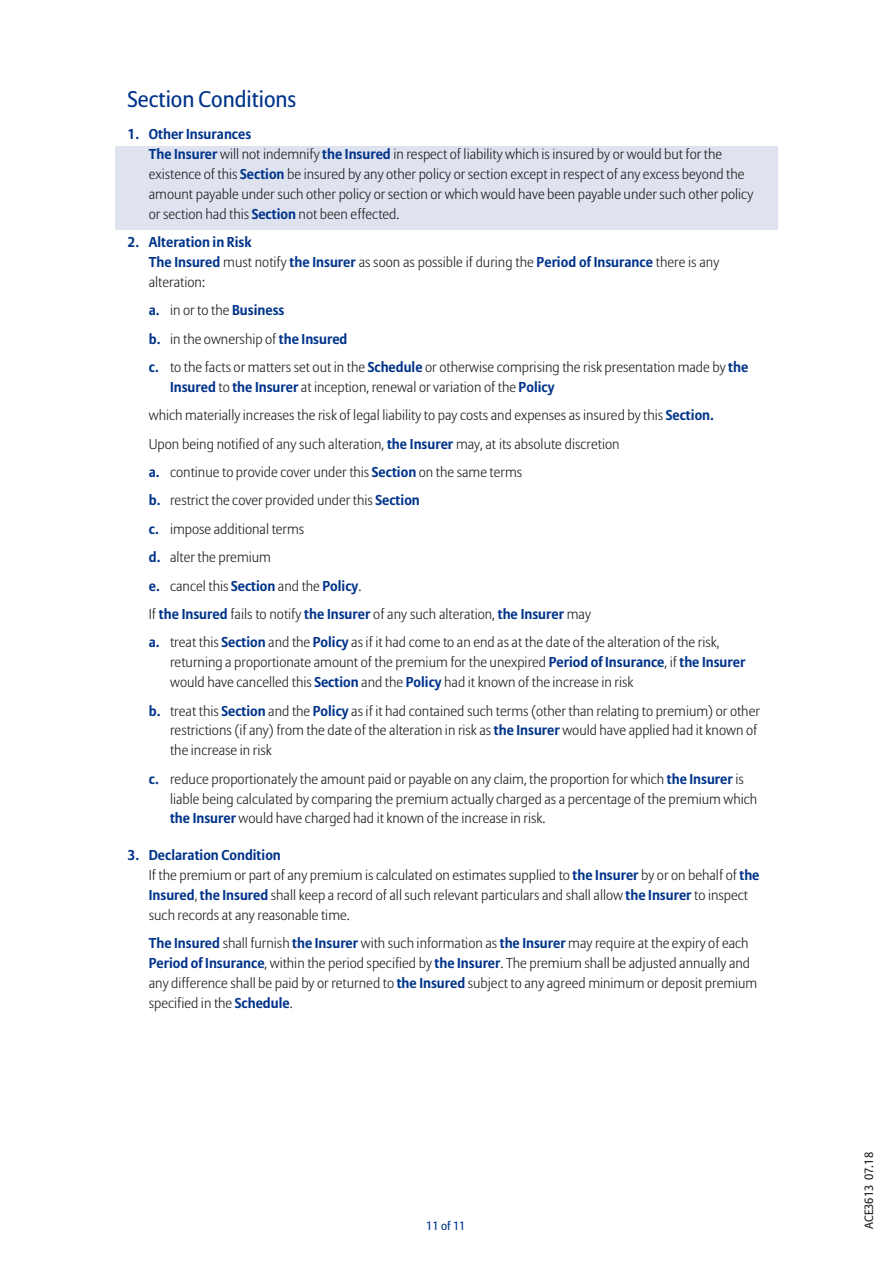
<style>
.page{position:relative;width:893px;height:1263px;background:#fff}
.page>*{position:absolute;margin:0;border:0;box-sizing:border-box;transform-origin:0 0}
.t1{font:22.5px "Allianz Sans";color:#00348a}
.t2{font:300 14.25px/19.8px "Allianz Sans";color:#231f20}
.t3{font:12px "Allianz Sans";color:#231f20}
.t4{font:12px "Allianz Sans";color:#00348a}
.s1{font-weight:700;color:#00348a}
</style>
<div class="page">
<div style="left:115px;top:146px;width:663px;height:84px;background:#dfe3f0"></div>
<h1 class="t1" style="left:128px;top:90px;width:170px">Section Conditions</h1>
<p class="t2" style="left:149px;top:126px;width:606px;text-indent:-21px"><span class="s1">1. Other Insurances<br>The Insurer</span> will not indemnify <span class="s1">the Insured</span> in respect of liability which is insured by or would but for the existence of this <span class="s1">Section</span> be insured by any other policy or section except in respect of any excess beyond the amount payable under such other policy or section or which would have been payable under such other policy or section had this <span class="s1">Section</span> not been effected.</p>
<p class="t2" style="left:149px;top:233px;width:572px;text-indent:-21px"><span class="s1">2. Alteration in Risk<br>The Insured</span> must notify <span class="s1">the Insurer</span> as soon as possible if during the <span class="s1">Period of Insurance</span> there is any alteration:</p>
<p class="t2" style="left:149px;top:297px;width:601px;line-height:28.3px"><span class="s1">a.</span> in or to the <span class="s1">Business<br>b.</span> in the ownership of <span class="s1">the Insured<br>c.</span> to the facts or matters set out in the <span class="s1">Schedule</span> or otherwise comprising the risk presentation made by <span class="s1">the</span></p>
<p class="t2" style="left:149px;top:374px;width:572px;line-height:28.3px;text-indent:21px"><span class="s1">Insured</span> to <span class="s1">the Insurer</span> at inception, renewal or variation of the <span class="s1">Policy<br></span>which materially increases the risk of legal liability to pay costs and expenses as insured by this <span class="s1">Section.<br></span>Upon being notified of any such alteration, <span class="s1">the Insurer</span> may, at its absolute discretion<br><span class="s1">a.</span> continue to provide cover under this <span class="s1">Section</span> on the same terms<br><span class="s1">b.</span> restrict the cover provided under this <span class="s1">Section<br>c.</span> impose additional terms<br><span class="s1">d.</span> alter the premium<br><span class="s1">e.</span> cancel this <span class="s1">Section</span> and the <span class="s1">Policy</span>.<br>If <span class="s1">the Insured</span> fails to notify <span class="s1">the Insurer</span> of any such alteration, <span class="s1">the Insurer</span> may<br><span class="s1">a.</span> treat this <span class="s1">Section</span> and the <span class="s1">Policy</span> as if it had come to an end as at the date of the alteration of the risk,</p>
<p class="t2" style="left:170px;top:654px;width:577px">returning a proportionate amount of the premium for the unexpired <span class="s1">Period of Insurance</span>, if <span class="s1">the Insurer </span>would have cancelled this <span class="s1">Section</span> and the <span class="s1">Policy</span> had it known of the increase in risk</p>
<p class="t2" style="left:170px;top:702px;width:591px;text-indent:-21px"><span class="s1">b.</span> treat this <span class="s1">Section</span> and the <span class="s1">Policy</span> as if it had contained such terms (other than relating to premium) or other restrictions (if any) from the date of the alteration in risk as <span class="s1">the Insurer</span> would have applied had it known of the increase in risk</p>
<p class="t2" style="left:170px;top:770px;width:589px;text-indent:-21px"><span class="s1">c.</span> reduce proportionately the amount paid or payable on any claim, the proportion for which <span class="s1">the Insurer</span> is liable being calculated by comparing the premium actually charged as a percentage of the premium which <span class="s1">the Insurer</span> would have charged had it known of the increase in risk.</p>
<p class="t2" style="left:149px;top:847px;width:612px;text-indent:-21px"><span class="s1">3. Declaration Condition<br></span>If the premium or part of any premium is calculated on estimates supplied to <span class="s1">the Insurer</span> by or on behalf of <span class="s1">the Insured</span>, <span class="s1">the Insured</span> shall keep a record of all such relevant particulars and shall allow <span class="s1">the Insurer</span> to inspect such records at any reasonable time.</p>
<p class="t2" style="left:149px;top:935px;width:610px"><span class="s1">The Insured</span> shall furnish <span class="s1">the Insurer</span> with such information as <span class="s1">the Insurer</span> may require at the expiry of each <span class="s1">Period of Insurance</span>, within the period specified by <span class="s1">the Insurer</span>. The premium shall be adjusted annually and any difference shall be paid by or returned to <span class="s1">the Insured</span> subject to any agreed minimum or deposit premium specified in the <span class="s1">Schedule</span>.</p>
<p class="t4" style="left:426px;top:1220px;width:41px">11 of 11</p>
<p class="t3" style="left:864px;top:1229px;width:78px;rotate:-90deg">ACE3613 07.18</p>
</div>
